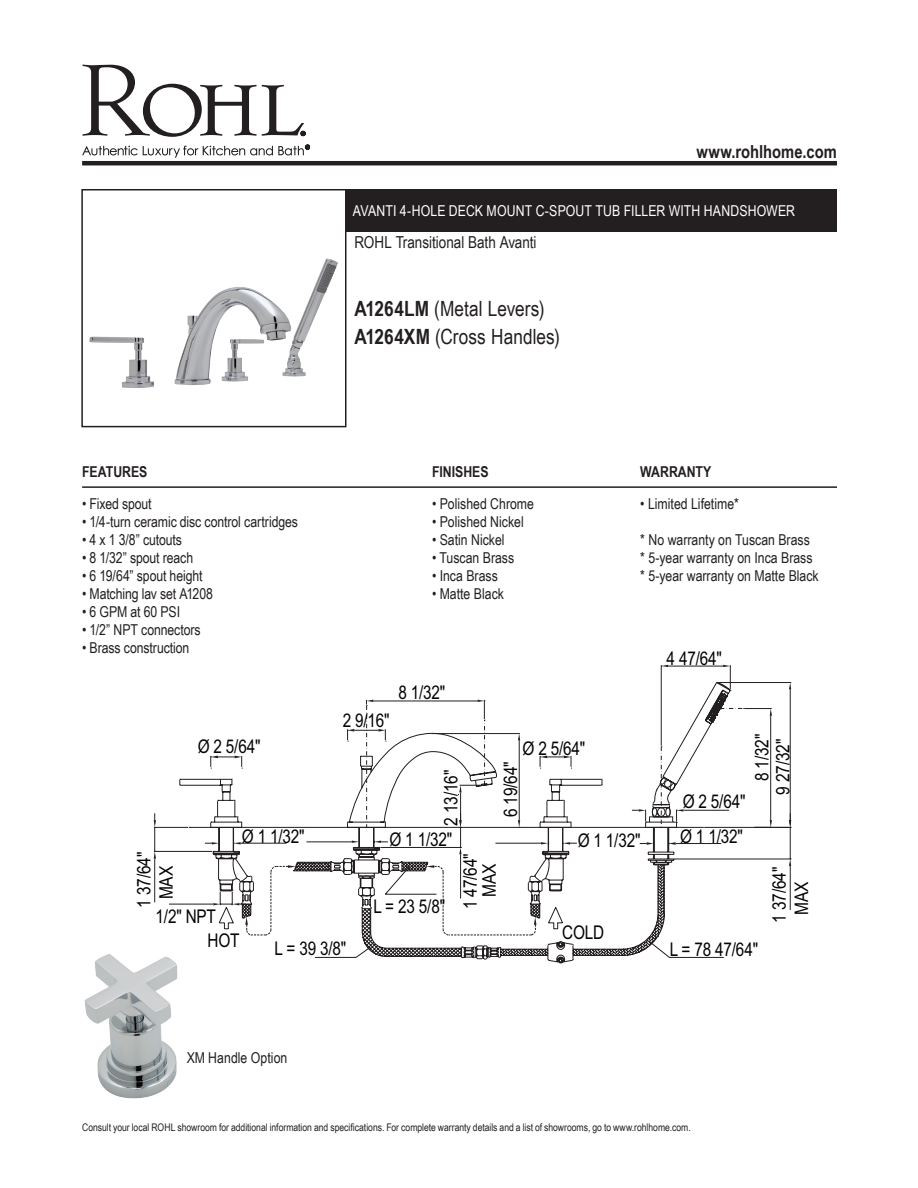
<style>
.page{position:relative;width:918px;height:1188px;background:#fff}
.page>*{position:absolute;margin:0;border:0;box-sizing:border-box;transform-origin:0 0}
.Product_Info_Nest{font:21px "Arial Narrow";letter-spacing:.005em;color:#231f20}
.t1{font:18.9px/23.7px "Arial Narrow";letter-spacing:-.01em;color:#040503}
.t2{font:18.75px/22.5px "Arial Narrow";letter-spacing:-.01em;color:#040503;text-align:center}
.t3{font:700 18px "Arial Narrow";color:#231f20}
.t4{font:16.5px "Arial Narrow";letter-spacing:-.005em;color:#231f20}
.Product_Info_Nest-2{font:15px "Arial Narrow";color:#231f20}
.Product_Title_Bar{font:15px "Arial Narrow";letter-spacing:.005em;color:#fff}
.t5{font:700 15px "Arial Narrow";color:#231f20}
.t6{font:10.5px "Arial Narrow";color:#231f20}
.s1{font-weight:700}
</style>
<div class="page">
<svg style="left:82px;top:65px;width:223px;height:72px"></svg>
<svg style="left:82px;top:145px;width:228px;height:13px"></svg>
<hr style="left:82px;top:161px;width:755px;height:4px;background:#231f20">
<div style="left:346px;top:189px;width:491px;height:42px;background:#231f20"></div>
<img style="left:89px;top:259px;width:249px;height:129px">
<div style="left:81px;top:189px;width:265px;height:238px;border:2px solid #231f20"></div>
<hr style="left:82px;top:486px;width:755px;height:2px;background:#231f20">
<hr style="left:154px;top:859px;width:1px;height:43px;background:#231f20">
<hr style="left:154px;top:851px;width:58px;height:1px;background:#231f20">
<hr style="left:154px;top:827px;width:34px;height:1px;background:#231f20">
<svg style="left:154px;top:813px;width:2px;height:46px"></svg>
<hr style="left:169px;top:904px;width:44px;height:1px;background:#231f20">
<svg style="left:772px;top:682px;width:20px;height:213px"></svg>
<svg style="left:789px;top:683px;width:2px;height:6px"></svg>
<svg style="left:789px;top:820px;width:2px;height:8px"></svg>
<svg style="left:205px;top:665px;width:567px;height:294px"></svg>
<svg style="left:179px;top:708px;width:592px;height:120px"></svg>
<img style="left:84px;top:954px;width:94px;height:145px">
<p class="t3" style="left:696px;top:138px;width:142px">www.rohlhome.com</p>
<p class="Product_Title_Bar" style="left:353px;top:199px;width:444px">AVANTI 4-HOLE DECK MOUNT C-SPOUT TUB FILLER WITH HANDSHOWER</p>
<p class="t4" style="left:354px;top:230px;width:184px">ROHL Transitional Bath Avanti</p>
<p class="Product_Info_Nest" style="left:354px;top:293px;width:192px"><span class="s1">A1264LM</span> (Metal Levers)</p>
<p class="Product_Info_Nest" style="left:354px;top:321px;width:207px"><span class="s1">A1264XM</span> (Cross Handles)</p>
<p class="t5" style="left:82px;top:460px;width:67px">FEATURES</p>
<p class="Product_Info_Nest-2" style="left:82px;top:492px;width:71px">• Fixed spout</p>
<p class="Product_Info_Nest-2" style="left:82px;top:510px;width:218px">• 1/4-turn ceramic disc control cartridges</p>
<p class="Product_Info_Nest-2" style="left:82px;top:528px;width:101px">• 4 x 1 3/8” cutouts</p>
<p class="Product_Info_Nest-2" style="left:82px;top:546px;width:113px">• 8 1/32” spout reach</p>
<p class="Product_Info_Nest-2" style="left:82px;top:564px;width:122px">• 6 19/64” spout height</p>
<p class="Product_Info_Nest-2" style="left:82px;top:582px;width:132px">• Matching lav set A1208</p>
<p class="Product_Info_Nest-2" style="left:82px;top:600px;width:100px">• 6 GPM at 60 PSI</p>
<p class="Product_Info_Nest-2" style="left:82px;top:618px;width:120px">• 1/2” NPT connectors</p>
<p class="Product_Info_Nest-2" style="left:82px;top:636px;width:109px">• Brass construction</p>
<p class="t1" style="left:198px;top:734px;width:64px">Ø 2 5/64"</p>
<p class="t5" style="left:432px;top:460px;width:58px">FINISHES</p>
<p class="Product_Info_Nest-2" style="left:432px;top:492px;width:104px">• Polished Chrome</p>
<p class="Product_Info_Nest-2" style="left:432px;top:510px;width:93px">• Polished Nickel</p>
<p class="Product_Info_Nest-2" style="left:432px;top:528px;width:74px">• Satin Nickel</p>
<p class="Product_Info_Nest-2" style="left:432px;top:546px;width:84px">• Tuscan Brass</p>
<p class="Product_Info_Nest-2" style="left:432px;top:564px;width:67px">• Inca Brass</p>
<p class="Product_Info_Nest-2" style="left:432px;top:582px;width:73px">• Matte Black</p>
<p class="t1" style="left:343px;top:709px;width:48px">2 9/16"</p>
<p class="t1" style="left:398px;top:681px;width:48px">8 1/32"</p>
<p class="t2" style="left:439px;top:826px;width:57px;rotate:-90deg">2 13/16"</p>
<p class="t1" style="left:523px;top:736px;width:64px">Ø 2 5/64"</p>
<p class="t2" style="left:499px;top:817px;width:57px;rotate:-90deg">6 19/64"</p>
<p class="t5" style="left:640px;top:460px;width:73px">WARRANTY</p>
<p class="Product_Info_Nest-2" style="left:640px;top:492px;width:100px">• Limited Lifetime*</p>
<p class="Product_Info_Nest-2" style="left:640px;top:528px;width:171px">* No warranty on Tuscan Brass</p>
<p class="Product_Info_Nest-2" style="left:640px;top:546px;width:174px">* 5-year warranty on Inca Brass</p>
<p class="Product_Info_Nest-2" style="left:640px;top:564px;width:180px">* 5-year warranty on Matte Black</p>
<p class="t1" style="left:667px;top:646px;width:57px">4 47/64"</p>
<p class="t1" style="left:683px;top:789px;width:64px">Ø 2 5/64"</p>
<p class="t2" style="left:751px;top:781px;width:49px;rotate:-90deg">8 1/32"</p>
<p class="t2" style="left:772px;top:795px;width:57px;rotate:-90deg">9 27/32"</p>
<p class="t1" style="left:242px;top:825px;width:64px">Ø 1 1/32"</p>
<p class="t1" style="left:389px;top:827px;width:64px">Ø 1 1/32"</p>
<p class="t1" style="left:578px;top:828px;width:64px">Ø 1 1/32"</p>
<p class="t1" style="left:680px;top:825px;width:64px">Ø 1 1/32"</p>
<p class="t2" style="left:133px;top:908px;width:57px;rotate:-90deg">1 37/64"<br>MAX</p>
<p class="t1" style="left:208px;top:905px;width:34px;text-indent:-52px">1/2" NPT<br>HOT</p>
<p class="t1" style="left:275px;top:937px;width:73px">L = 39 3/8"</p>
<p class="t1" style="left:373px;top:895px;width:73px">L = 23 5/8"</p>
<p class="t2" style="left:461px;top:909px;width:57px;line-height:18.8px;rotate:-90deg">1 47/64"<br>MAX</p>
<p class="t1" style="left:562px;top:920px;width:44px">COLD</p>
<p class="t1" style="left:670px;top:937px;width:90px">L = 78 47/64"</p>
<p class="t2" style="left:768px;top:923px;width:57px;rotate:-90deg">1 37/64"<br>MAX</p>
<p class="Product_Info_Nest-2" style="left:187px;top:1047px;width:102px">XM Handle Option</p>
<p class="t6" style="left:82px;top:1120px;width:610px">Consult your local ROHL showroom for additional information and specifications. For complete warranty details and a list of showrooms, go to www.rohlhome.com.</p>
</div>
